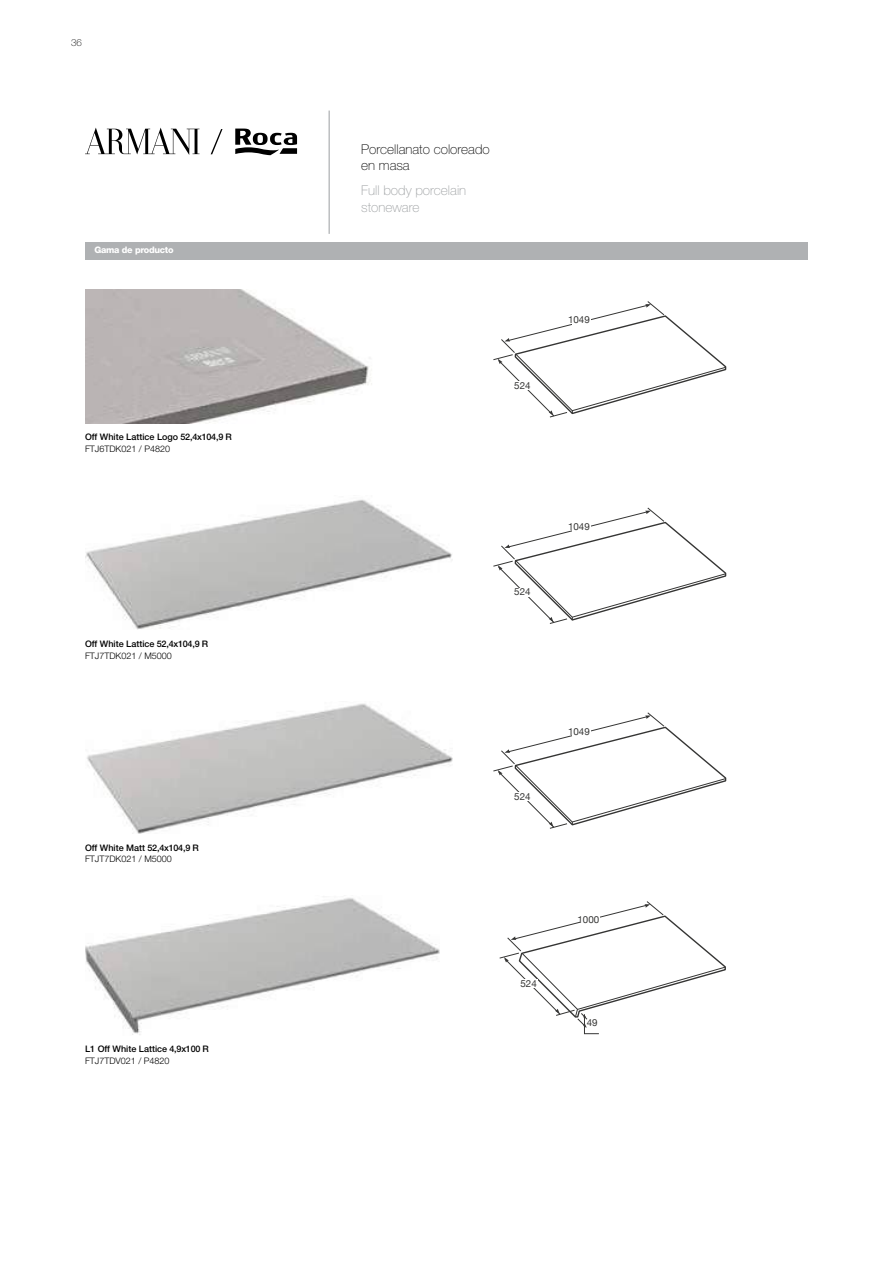
<style>
.page{position:relative;width:893px;height:1263px;background:#fff}
.page>*{position:absolute;margin:0;border:0;box-sizing:border-box;transform-origin:0 0}
.t1{font:100 13.5px/16.5px "Helvetica Neue LT Std";color:#000}
.t2{font:100 13.5px/16.5px "Helvetica Neue LT Std";color:#9c9fa1}
.t3{font:9.75px "Helvetica Neue";color:#353534}
.t4{font:100 9.75px "Helvetica Neue LT Std";color:#000}
.t5{font:500 9px "Helvetica Neue LT Std";color:#000}
.t6{font:300 9px "Helvetica Neue LT Std";color:#000}
.t7{font:800 9px "Helvetica Neue LT Std";letter-spacing:-.03em;color:#fff}
</style>
<div class="page">
<img style="left:87px;top:703px;width:365px;height:131px">
<img style="left:85px;top:898px;width:355px;height:137px">
<img style="left:85px;top:499px;width:367px;height:131px">
<img style="left:85px;top:290px;width:287px;height:133px">
<svg style="left:235px;top:129px;width:62px;height:26px"></svg>
<svg style="left:211px;top:129px;width:12px;height:25px"></svg>
<svg style="left:85px;top:128px;width:115px;height:27px"></svg>
<hr style="left:329px;top:111px;width:1px;height:123px;background:#9c9fa1">
<div style="left:85px;top:242px;width:723px;height:17px;background:#afb1b3"></div>
<svg style="left:500px;top:901px;width:226px;height:133px"></svg>
<svg style="left:493px;top:712px;width:234px;height:117px"></svg>
<svg style="left:493px;top:507px;width:234px;height:117px"></svg>
<svg style="left:493px;top:301px;width:234px;height:116px"></svg>
<p class="t4" style="left:71px;top:37px;width:12px">36</p>
<p class="t7" style="left:94px;top:245px;width:81px">Gama de producto</p>
<p class="t5" style="left:85px;top:432px;width:148px">Off White Lattice Logo 52,4x104,9 R</p>
<p class="t6" style="left:85px;top:443px;width:87px">FTJ6TDK021 / P4820</p>
<p class="t5" style="left:85px;top:638px;width:125px">Off White Lattice 52,4x104,9 R</p>
<p class="t6" style="left:85px;top:650px;width:88px">FTJ7TDK021 / M5000</p>
<p class="t5" style="left:85px;top:842px;width:115px">Off White Matt 52,4x104,9 R</p>
<p class="t6" style="left:85px;top:854px;width:88px">FTJT7DK021 / M5000</p>
<p class="t5" style="left:85px;top:1044px;width:125px">L1 Off White Lattice 4,9x100 R</p>
<p class="t6" style="left:85px;top:1055px;width:86px">FTJ7TDV021 / P4820</p>
<h1 class="t1" style="left:361px;top:141px;width:130px">Porcellanato coloreado en masa</h1>
<h1 class="t2" style="left:361px;top:182px;width:107px">Full body porcelain stoneware</h1>
<p class="t3" style="left:514px;top:378px;width:18px">524</p>
<p class="t3" style="left:568px;top:313px;width:23px">1049</p>
<p class="t3" style="left:514px;top:584px;width:18px">524</p>
<p class="t3" style="left:568px;top:519px;width:23px">1049</p>
<p class="t3" style="left:514px;top:789px;width:18px">524</p>
<p class="t3" style="left:568px;top:724px;width:23px">1049</p>
<p class="t3" style="left:520px;top:977px;width:18px">524</p>
<p class="t3" style="left:577px;top:913px;width:23px">1000</p>
<p class="t3" style="left:587px;top:1016px;width:12px">49</p>
</div>
